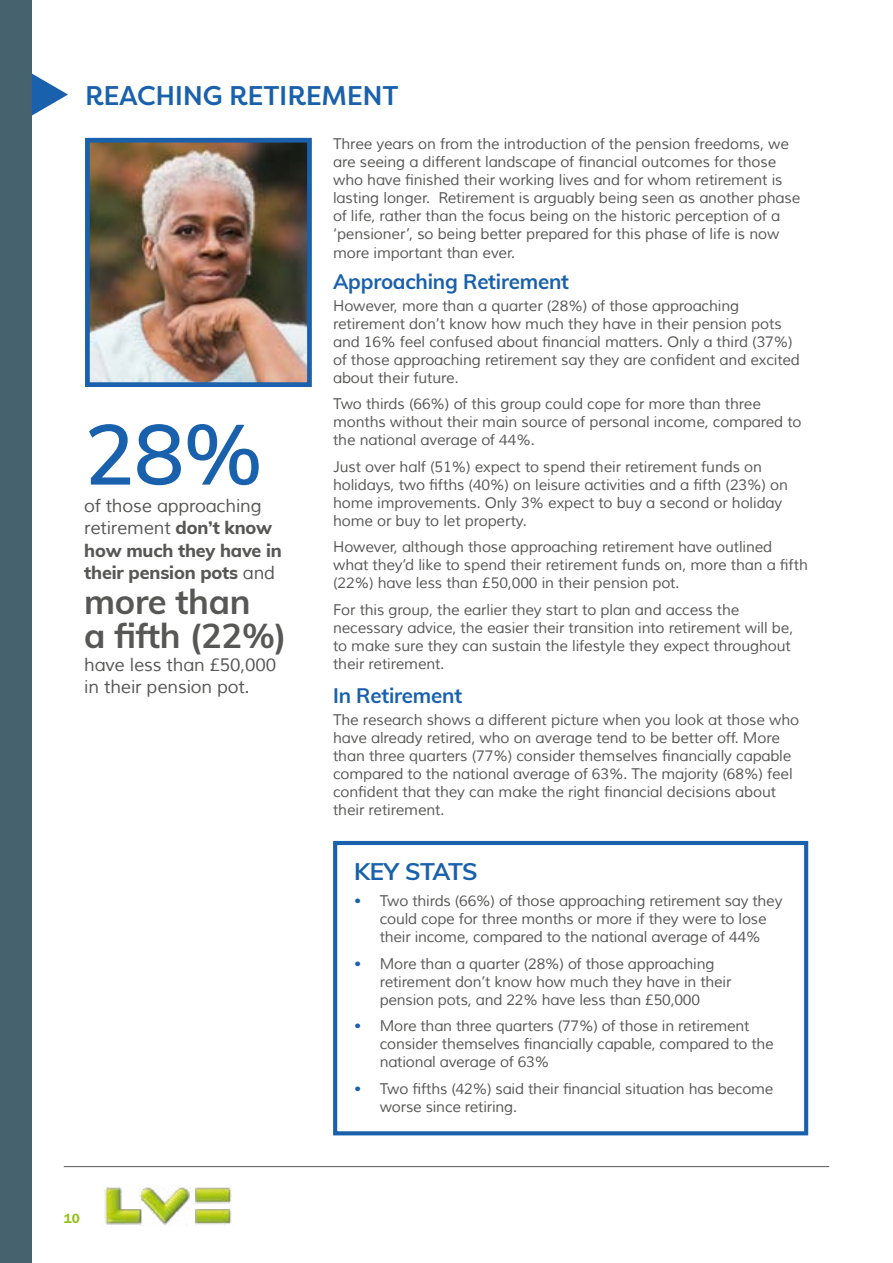
<style>
.page{position:relative;width:893px;height:1263px;background:#fff}
.page>*{position:absolute;margin:0;border:0;box-sizing:border-box;transform-origin:0 0}
.t1{font:600 84px "Muli";color:#1961ac}
.t2{font:700 34.5px/34.5px "Muli";letter-spacing:-.01em;color:#575756}
.t3{font:500 27px "Filson Pro";letter-spacing:-.01em;color:#1961ac}
.t4{font:700 24px "Muli";letter-spacing:-.03em;color:#1961ac}
.t5{font:700 21px "Muli";letter-spacing:-.01em;color:#1961ac}
.t6{font:800 18px/22.5px "Muli";letter-spacing:-.01em;color:#575756}
.t7{font:18px/22.5px "Muli";letter-spacing:-.01em;color:#575756}
.t8{font:15px/18px "Muli";letter-spacing:-.01em;color:#575756}
.t9{font:600 13.5px "ITC Franklin Gothic Std";color:#95c11f}
.s1{font-weight:400}
.s2{color:#1961ac}
</style>
<div class="page">
<hr style="left:64px;top:1166px;width:765px;height:1px;background:#575756">
<img style="left:104px;top:1187px;width:128px;height:39px">
<div style="left:0;top:0;width:32px;height:1263px;background:#46626f"></div>
<svg style="left:32px;top:74px;width:36px;height:42px"></svg>
<img style="left:91px;top:144px;width:215px;height:237px">
<div style="left:85px;top:138px;width:227px;height:249px;border:5px solid #1961ac"></div>
<div style="left:333px;top:841px;width:475px;height:294px;border:4px solid #1961ac"></div>
<h3 class="t3" style="left:85px;top:77px;width:315px">REACHING RETIREMENT</h3>
<h1 class="t1" style="left:84px;top:393px;width:180px">28%</h1>
<p class="t6" style="left:84px;top:493px;width:199px"><span class="s1">of those approaching retirement</span> don’t know how much they have in their pension pots <span class="s1">and</span></p>
<h2 class="t2" style="left:84px;top:582px;width:204px">more than<br>a fifth (22%)</h2>
<p class="t7" style="left:84px;top:653px;width:193px">have less than £50,000 in their pension pot.</p>
<p class="t9" style="left:64px;top:1210px;width:18px">10</p>
<p class="t8" style="left:333px;top:135px;width:469px">Three years on from the introduction of the pension freedoms, we are seeing a different landscape of financial outcomes for those who have finished their working lives and for whom retirement is lasting longer. Retirement is arguably being seen as another phase of life, rather than the focus being on the historic perception of a ‘pensioner’, so being better prepared for this phase of life is now more important than ever.</p>
<h3 class="t5" style="left:333px;top:266px;width:237px">Approaching Retirement</h3>
<p class="t8" style="left:333px;top:297px;width:468px">However, more than a quarter (28%) of those approaching retirement don’t know how much they have in their pension pots and 16% feel confused about financial matters. Only a third (37%) of those approaching retirement say they are confident and excited about their future.</p>
<p class="t8" style="left:333px;top:395px;width:470px">Two thirds (66%) of this group could cope for more than three months without their main source of personal income, compared to the national average of 44%.</p>
<p class="t8" style="left:333px;top:458px;width:456px">Just over half (51%) expect to spend their retirement funds on holidays, two fifths (40%) on leisure activities and a fifth (23%) on home improvements. Only 3% expect to buy a second or holiday home or buy to let property.</p>
<p class="t8" style="left:333px;top:538px;width:476px">However, although those approaching retirement have outlined what they’d like to spend their retirement funds on, more than a fifth (22%) have less than £50,000 in their pension pot.</p>
<p class="t8" style="left:333px;top:601px;width:462px">For this group, the earlier they start to plan and access the necessary advice, the easier their transition into retirement will be, to make sure they can sustain the lifestyle they expect throughout their retirement.</p>
<h3 class="t5" style="left:333px;top:680px;width:131px">In Retirement</h3>
<p class="t8" style="left:333px;top:711px;width:468px">The research shows a different picture when you look at those who have already retired, who on average tend to be better off. More than three quarters (77%) consider themselves financially capable compared to the national average of 63%. The majority (68%) feel confident that they can make the right financial decisions about their retirement.</p>
<h3 class="t4" style="left:354px;top:854px;width:125px">KEY STATS</h3>
<p class="t8" style="left:380px;top:892px;width:404px;text-indent:-26px"><span class="s2">•</span> Two thirds (66%) of those approaching retirement say they could cope for three months or more if they were to lose their income, compared to the national average of 44%</p>
<p class="t8" style="left:380px;top:955px;width:353px;text-indent:-26px"><span class="s2">•</span> More than a quarter (28%) of those approaching retirement don’t know how much they have in their pension pots, and 22% have less than £50,000</p>
<p class="t8" style="left:380px;top:1017px;width:396px;text-indent:-26px"><span class="s2">•</span> More than three quarters (77%) of those in retirement consider themselves financially capable, compared to the national average of 63%</p>
<p class="t8" style="left:380px;top:1080px;width:395px;text-indent:-26px"><span class="s2">•</span> Two fifths (42%) said their financial situation has become worse since retiring.</p>
</div>
